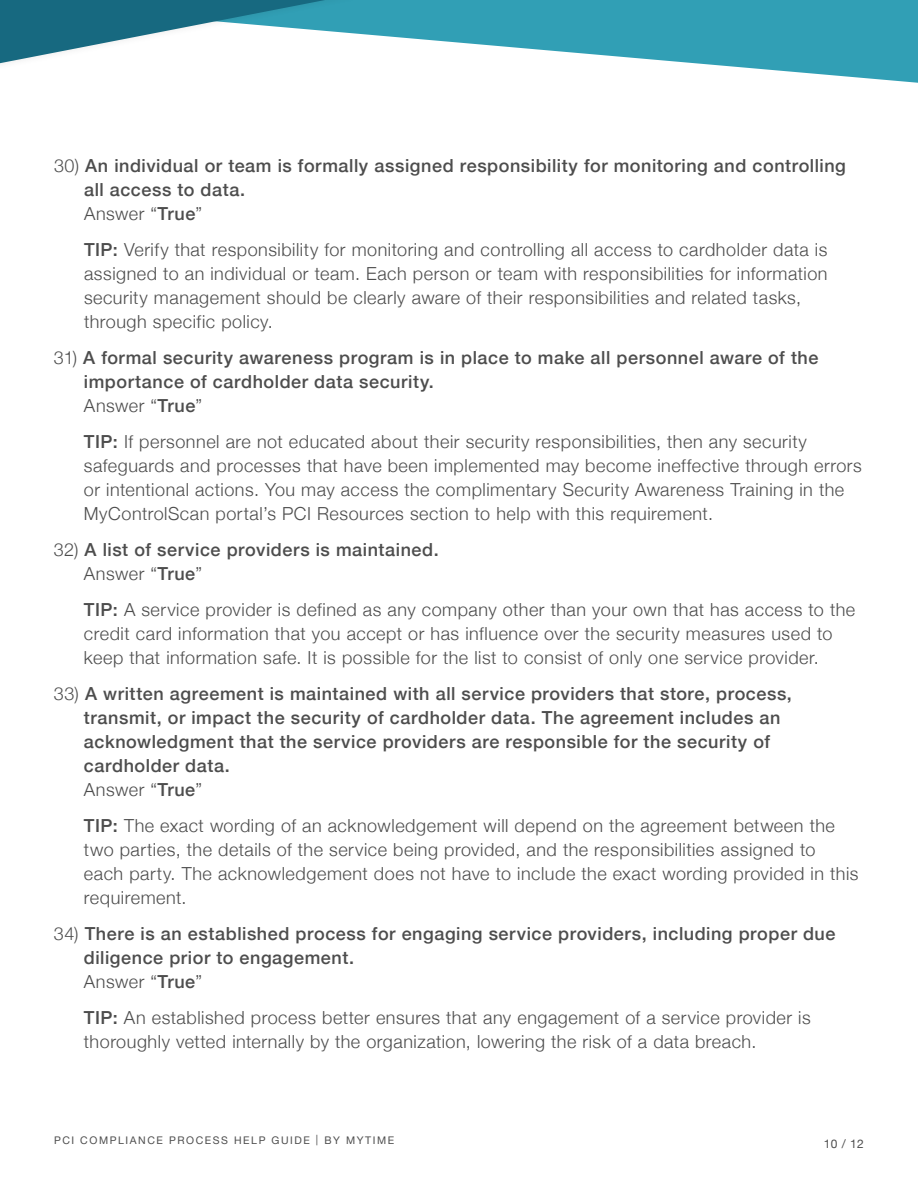
<style>
.page{position:relative;width:918px;height:1188px;background:#fff}
.page>*{position:absolute;margin:0;border:0;box-sizing:border-box;transform-origin:0 0}
.t1{font:300 18px/24px "Helvetica Neue";letter-spacing:.03em;color:#4d4d4d}
.t2{font:500 18px/24px "Helvetica Neue";letter-spacing:.03em;color:#4d4d4d}
.t3{font:12px "Helvetica Neue";color:#4d4d4d}
.t4{font:10.5px "Helvetica Neue";letter-spacing:.15em;color:#4d4d4d}
.s1{font-weight:300}
.s2{font-weight:500}
</style>
<div class="page">
<svg style="left:566px;top:0;width:352px;height:83px;fill:#319fb5"></svg>
<svg style="left:0;top:0;width:566px;height:64px"></svg>
<p class="t2" style="left:84px;top:152px;width:763px;text-indent:-30px"><span class="s1">30)</span> An individual or team is formally assigned responsibility for monitoring and controlling all access to data.<br><span class="s1">Answer “</span>True<span class="s1">”</span></p>
<p class="t1" style="left:84px;top:236px;width:745px"><span class="s2">TIP:</span> Verify that responsibility for monitoring and controlling all access to cardholder data is assigned to an individual or team. Each person or team with responsibilities for information security management should be clearly aware of their responsibilities and related tasks, through specific policy.</p>
<p class="t2" style="left:84px;top:344px;width:736px;text-indent:-30px"><span class="s1">31)</span> A formal security awareness program is in place to make all personnel aware of the importance of cardholder data security.<br><span class="s1">Answer “</span>True<span class="s1">”</span></p>
<p class="t1" style="left:84px;top:428px;width:779px"><span class="s2">TIP:</span> If personnel are not educated about their security responsibilities, then any security safeguards and processes that have been implemented may become ineffective through errors or intentional actions. You may access the complimentary Security Awareness Training in the MyControlScan portal’s PCI Resources section to help with this requirement.</p>
<p class="t2" style="left:84px;top:536px;width:356px;text-indent:-30px"><span class="s1">32)</span> A list of service providers is maintained.<br><span class="s1">Answer “</span>True<span class="s1">”</span></p>
<p class="t1" style="left:84px;top:596px;width:773px"><span class="s2">TIP:</span> A service provider is defined as any company other than your own that has access to the credit card information that you accept or has influence over the security measures used to keep that information safe. It is possible for the list to consist of only one service provider.</p>
<p class="t2" style="left:84px;top:680px;width:710px;text-indent:-30px"><span class="s1">33)</span> A written agreement is maintained with all service providers that store, process, transmit, or impact the security of cardholder data. The agreement includes an acknowledgment that the service providers are responsible for the security of cardholder data.<br><span class="s1">Answer “</span>True<span class="s1">”</span></p>
<p class="t1" style="left:84px;top:812px;width:776px"><span class="s2">TIP:</span> The exact wording of an acknowledgement will depend on the agreement between the two parties, the details of the service being provided, and the responsibilities assigned to each party. The acknowledgement does not have to include the exact wording provided in this requirement.</p>
<p class="t2" style="left:84px;top:920px;width:753px;text-indent:-30px"><span class="s1">34)</span> There is an established process for engaging service providers, including proper due diligence prior to engagement.<br><span class="s1">Answer “</span>True<span class="s1">”</span></p>
<p class="t1" style="left:84px;top:1004px;width:728px"><span class="s2">TIP:</span> An established process better ensures that any engagement of a service provider is thoroughly vetted internally by the organization, lowering the risk of a data breach.</p>
<p class="t4" style="left:54px;top:1133px;width:342px">PCI COMPLIANCE PROCESS HELP GUIDE | BY MYTIME</p>
<p class="t3" style="left:824px;top:1135px;width:42px">10 / 12</p>
</div>
